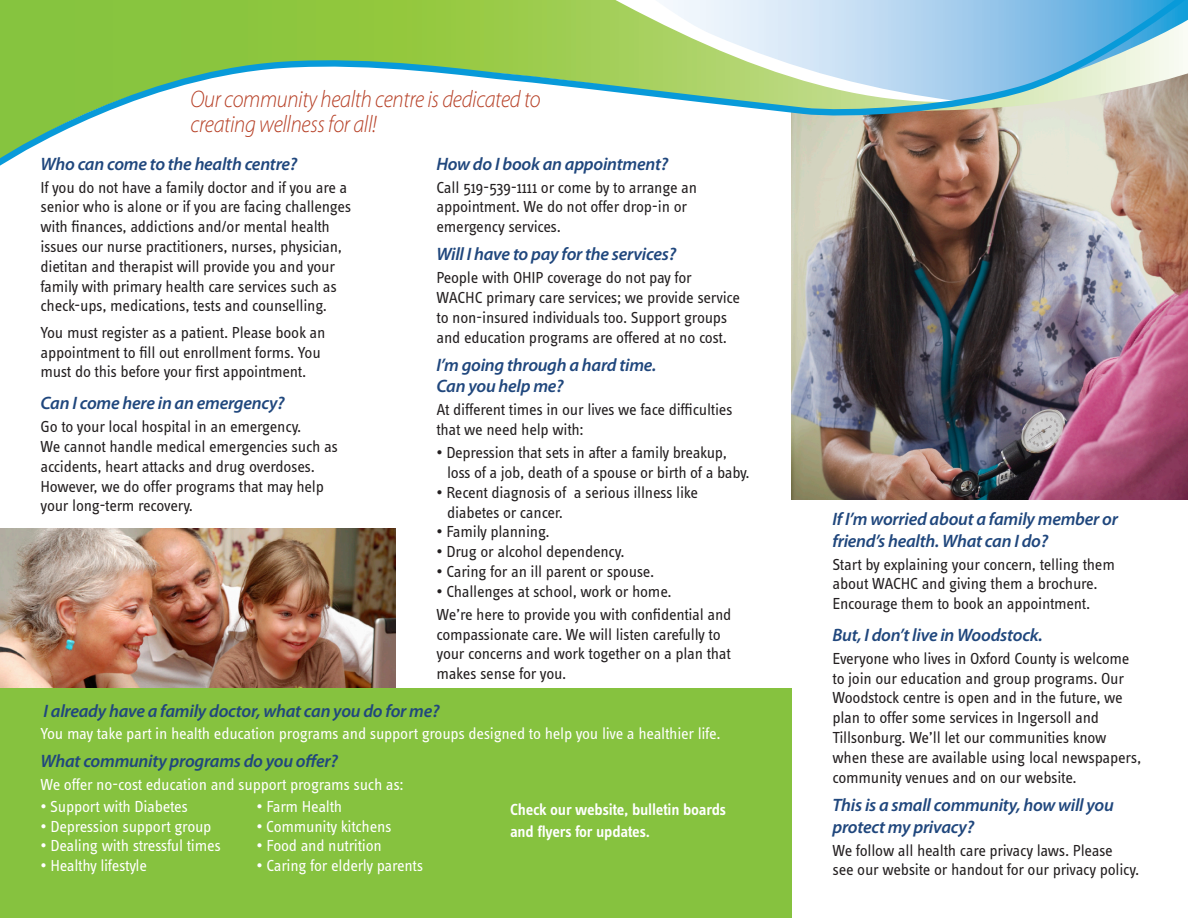
<style>
.page{position:relative;width:1188px;height:918px;background:#fff}
.page>*{position:absolute;margin:0;border:0;box-sizing:border-box;transform-origin:0 0}
.body_copy{font:italic 300 24px/25.5px "Myriad Pro";letter-spacing:-.015em;color:#b63f25;scale:.9 1}
.question{font:italic 600 18px/21.6px "Myriad Pro";letter-spacing:-.015em;color:#20477d}
.body_copy-2{font:italic 600 18px/21.6px "Myriad Pro";letter-spacing:-.015em;color:#20477d}
.body_copy-3{font:16.5px/19.8px "Info Text";letter-spacing:-.015em;color:#231f20}
.body_copy-4{font:16.5px "Info Text";letter-spacing:-.015em;color:#fff}
.body_copy-5{font:600 16.5px/22.5px "Info Text";letter-spacing:-.015em;color:#fff}
</style>
<div class="page">
<img style="left:0;top:528px;width:396px;height:160px">
<div style="left:0;top:688px;width:792px;height:230px;background:#86c23f"></div>
<img style="left:792px;top:176px;width:396px;height:324px">
<svg style="left:0;top:0;width:1188px;height:176px"></svg>
<p class="body_copy" style="left:190px;top:86px;width:391px">Our community health centre is dedicated to creating wellness for all!</p>
<p class="question" style="left:40px;top:152px;width:258px">Who can come to the health centre?</p>
<p class="body_copy-3" style="left:40px;top:177px;width:312px">If you do not have a family doctor and if you are a senior who is alone or if you are facing challenges with finances, addictions and/or mental health issues our nurse practitioners, nurses, physician, dietitan and therapist will provide you and your family with primary health care services such as check-ups, medications, tests and counselling.</p>
<p class="body_copy-3" style="left:40px;top:323px;width:287px">You must register as a patient. Please book an appointment to fill out enrollment forms. You must do this before your first appointment.</p>
<p class="question" style="left:40px;top:392px;width:246px">Can I come here in an emergency?</p>
<p class="body_copy-3" style="left:40px;top:417px;width:299px">Go to your local hospital in an emergency.<br>We cannot handle medical emergencies such as accidents, heart attacks and drug overdoses.<br>However, we do offer programs that may help your long-term recovery.</p>
<p class="question" style="left:436px;top:152px;width:233px">How do I book an appointment?</p>
<p class="body_copy-3" style="left:436px;top:177px;width:262px">Call 519-539-1111 or come by to arrange an appointment. We do not offer drop-in or emergency services.</p>
<p class="question" style="left:436px;top:243px;width:241px">Will I have to pay for the services?</p>
<p class="body_copy-3" style="left:436px;top:268px;width:305px">People with OHIP coverage do not pay for WACHC primary care services; we provide service to non-insured individuals too. Support groups and education programs are offered at no cost.</p>
<p class="question" style="left:436px;top:353px;width:221px">I’m going through a hard time.<br>Can you help me?</p>
<p class="body_copy-3" style="left:436px;top:400px;width:298px">At different times in our lives we face difficulties that we need help with:</p>
<p class="body_copy-3" style="left:447px;top:443px;width:304px;text-indent:-11px">• Depression that sets in after a family breakup, loss of a job, death of a spouse or birth of a baby.</p>
<p class="body_copy-3" style="left:447px;top:482px;width:252px;text-indent:-11px">• Recent diagnosis of a serious illness like diabetes or cancer.</p>
<p class="body_copy-3" style="left:436px;top:522px;width:115px">• Family planning.</p>
<p class="body_copy-3" style="left:436px;top:542px;width:190px">• Drug or alcohol dependency.</p>
<p class="body_copy-3" style="left:436px;top:562px;width:219px">• Caring for an ill parent or spouse.</p>
<p class="body_copy-3" style="left:436px;top:581px;width:237px">• Challenges at school, work or home.</p>
<p class="body_copy-3" style="left:436px;top:605px;width:297px">We’re here to provide you with confidential and compassionate care. We will listen carefully to your concerns and work together on a plan that makes sense for you.</p>
<p class="question" style="left:44px;top:700px;width:398px">I already have a family doctor, what can you do for me?</p>
<p class="body_copy-4" style="left:40px;top:724px;width:682px">You may take part in health education programs and support groups designed to help you live a healthier life.</p>
<p class="question" style="left:40px;top:749px;width:299px">What community programs do you offer?</p>
<p class="body_copy-4" style="left:40px;top:775px;width:365px">We offer no-cost education and support programs such as:</p>
<p class="body_copy-4" style="left:40px;top:797px;width:149px">• Support with Diabetes</p>
<p class="body_copy-4" style="left:257px;top:797px;width:87px">• Farm Health</p>
<p class="body_copy-4" style="left:40px;top:817px;width:173px">• Depression support group</p>
<p class="body_copy-4" style="left:256px;top:817px;width:136px">• Community kitchens</p>
<p class="body_copy-4" style="left:40px;top:836px;width:182px">• Dealing with stressful times</p>
<p class="body_copy-4" style="left:257px;top:836px;width:127px">• Food and nutrition</p>
<p class="body_copy-4" style="left:40px;top:856px;width:108px">• Healthy lifestyle</p>
<p class="body_copy-4" style="left:256px;top:856px;width:168px">• Caring for elderly parents</p>
<p class="body_copy-5" style="left:510px;top:798px;width:218px">Check our website, bulletin boards and flyers for updates.</p>
<p class="question" style="left:832px;top:508px;width:287px">If I’m worried about a family member or friend’s health. What can I do?</p>
<p class="body_copy-3" style="left:832px;top:554px;width:284px">Start by explaining your concern, telling them about WACHC and giving them a brochure.<br>Encourage them to book an appointment.</p>
<p class="question" style="left:832px;top:624px;width:212px">But, I don’t live in Woodstock.</p>
<p class="body_copy-3" style="left:832px;top:649px;width:310px">Everyone who lives in Oxford County is welcome to join our education and group programs. Our Woodstock centre is open and in the future, we plan to offer some services in Ingersoll and Tillsonburg. We’ll let our communities know when these are available using local newspapers, community venues and on our website.</p>
<p class="body_copy-2" style="left:832px;top:794px;width:283px">This is a small community, how will you protect my privacy?</p>
<p class="body_copy-3" style="left:832px;top:840px;width:308px">We follow all health care privacy laws. Please<br>see our website or handout for our privacy policy.</p>
</div>
